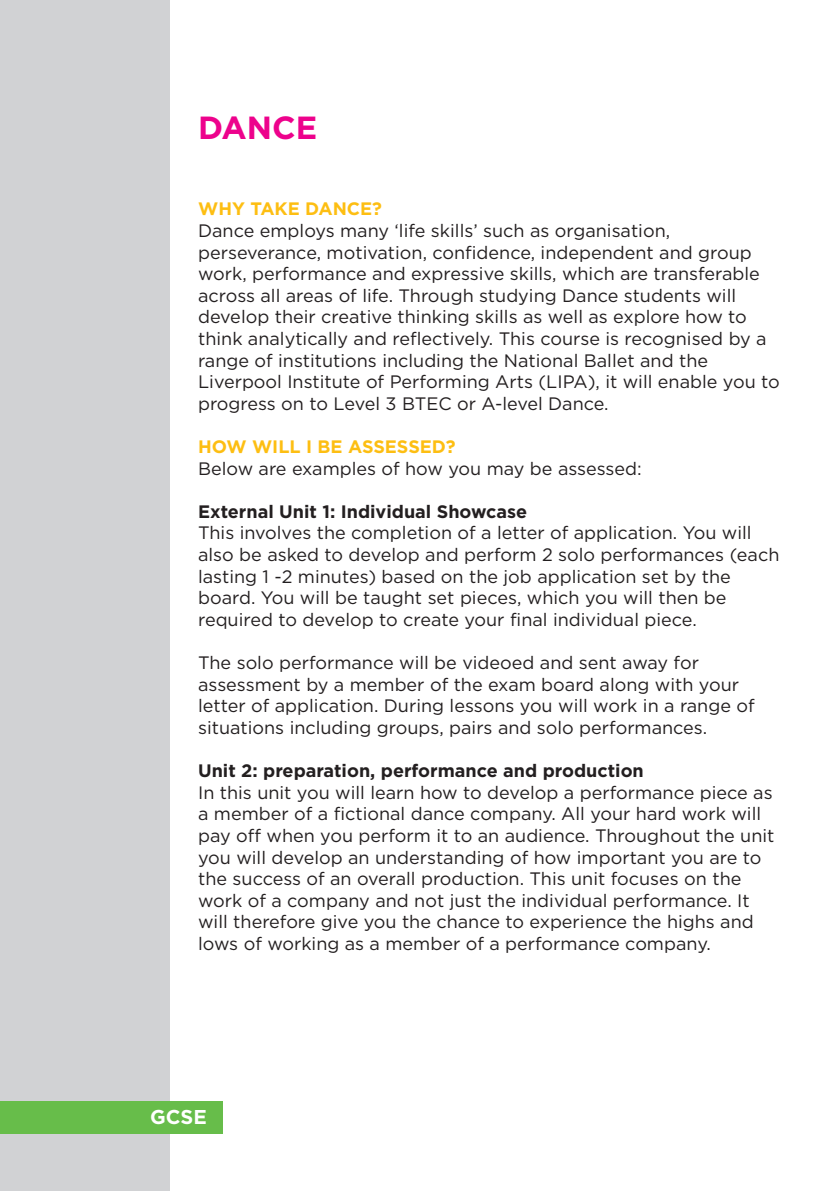
<style>
.page{position:relative;width:840px;height:1191px;background:#fff}
.page>*{position:absolute;margin:0;border:0;box-sizing:border-box;transform-origin:0 0}
.t1{font:700 32px "Gotham HTF";color:#ed028c}
.t2{font:700 20px "Gotham HTF";color:#fff}
.t3{font:18px/21.6px "Gotham HTF";color:#231f20}
.t4{font:700 18px "Gotham HTF";color:#231f20}
.t5{font:700 18px "Gotham HTF";color:#fdbe12}
</style>
<div class="page">
<div style="left:0;top:0;width:170px;height:1191px;background:#d1d2d4"></div>
<div style="left:0;top:1101px;width:223px;height:33px;background:#67bd4a"></div>
<h1 class="t1" style="left:198px;top:109px;width:121px">DANCE</h1>
<p class="t5" style="left:198px;top:199px;width:185px">WHY TAKE DANCE?</p>
<p class="t3" style="left:198px;top:220px;width:583px">Dance employs many ‘life skills’ such as organisation, perseverance, motivation, confidence, independent and group work, performance and expressive skills, which are transferable across all areas of life. Through studying Dance students will develop their creative thinking skills as well as explore how to think analytically and reflectively. This course is recognised by a range of institutions including the National Ballet and the Liverpool Institute of Performing Arts (LIPA), it will enable you to progress on to Level 3 BTEC or A-level Dance.</p>
<p class="t5" style="left:198px;top:436px;width:259px">HOW WILL I BE ASSESSED?</p>
<p class="t3" style="left:198px;top:457px;width:445px">Below are examples of how you may be assessed:</p>
<p class="t4" style="left:198px;top:501px;width:330px">External Unit 1: Individual Showcase</p>
<p class="t3" style="left:198px;top:522px;width:582px">This involves the completion of a letter of application. You will also be asked to develop and perform 2 solo performances (each lasting 1 -2 minutes) based on the job application set by the board. You will be taught set pieces, which you will then be required to develop to create your final individual piece.</p>
<p class="t3" style="left:198px;top:652px;width:557px">The solo performance will be videoed and sent away for assessment by a member of the exam board along with your letter of application. During lessons you will work in a range of situations including groups, pairs and solo performances.</p>
<p class="t4" style="left:198px;top:760px;width:447px">Unit 2: preparation, performance and production</p>
<p class="t3" style="left:198px;top:781px;width:577px">In this unit you will learn how to develop a performance piece as a member of a fictional dance company. All your hard work will pay off when you perform it to an audience. Throughout the unit you will develop an understanding of how important you are to the success of an overall production. This unit focuses on the work of a company and not just the individual performance. It will therefore give you the chance to experience the highs and lows of working as a member of a performance company.</p>
<p class="t2" style="left:150px;top:1105px;width:58px">GCSE</p>
</div>
